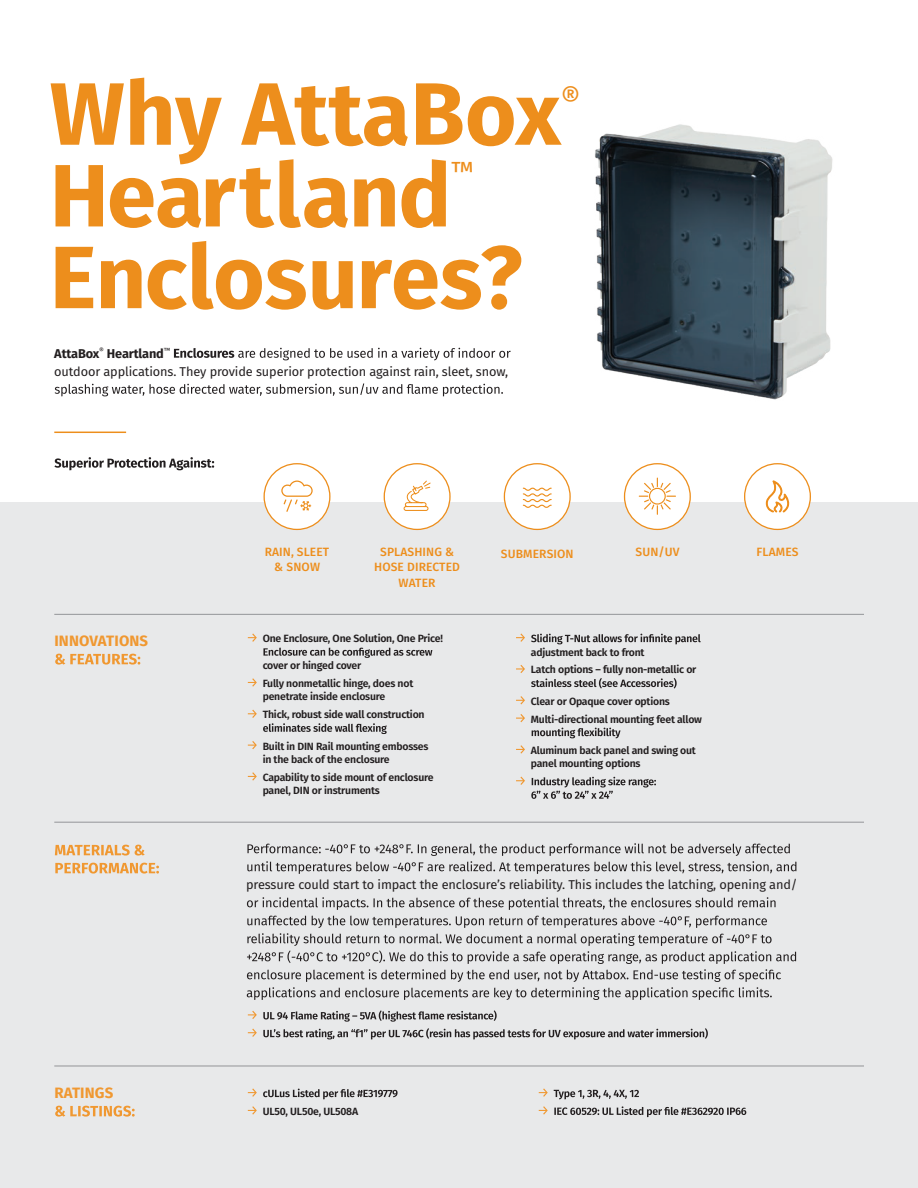
<style>
.page{position:relative;width:918px;height:1188px;background:#fff}
.page>*{position:absolute;margin:0;border:0;box-sizing:border-box;transform-origin:0 0}
.t1{font:700 88.5px "Fira Sans";letter-spacing:-.005em;color:#ed8e1c}
.t2{font:30.6px "Fira Sans";color:#ed8e1c}
.t3{font:26.25px "Fira Sans";color:#ed8e1c}
.t4{font:700 15px "Fira Sans";letter-spacing:.01em;color:#f09831}
.t5{font:12.75px/18px "Fira Sans";letter-spacing:-.01em;color:#231f20}
.t6{font:500 12px/15.6px "Fira Sans";letter-spacing:.01em;color:#ed8e1c;text-align:center}
.t7{font:600 10.5px/17.9px "Fira Sans";letter-spacing:-.02em;color:#231f20}
.s1{font-weight:700}
</style>
<div class="page">
<hr style="left:917px;top:0;width:1px;height:123px;background:#e7e8e7">
<div style="left:0;top:502px;width:918px;height:686px;background:#e8e9ea"></div>
<svg style="left:247px;top:843px;width:549px;height:31px"></svg>
<svg style="left:247px;top:897px;width:529px;height:13px"></svg>
<svg style="left:247px;top:916px;width:549px;height:84px"></svg>
<svg style="left:248px;top:1011px;width:9px;height:8px"></svg>
<svg style="left:263px;top:1010px;width:234px;height:12px"></svg>
<svg style="left:248px;top:1029px;width:9px;height:8px"></svg>
<svg style="left:263px;top:1028px;width:445px;height:11px"></svg>
<svg style="left:174px;top:348px;width:337px;height:12px"></svg>
<svg style="left:55px;top:383px;width:448px;height:13px"></svg>
<div style="left:264px;top:464px;width:66px;height:65px;background:#fff;border-radius:50%"></div>
<div style="left:263px;top:463px;width:68px;height:67px;border:1px solid #ed8e1c;border-radius:50%"></div>
<svg style="left:281px;top:481px;width:32px;height:31px"></svg>
<div style="left:504px;top:464px;width:66px;height:65px;background:#fff;border-radius:50%"></div>
<div style="left:504px;top:463px;width:67px;height:67px;border:1px solid #ed8e1c;border-radius:50%"></div>
<svg style="left:523px;top:488px;width:29px;height:20px"></svg>
<div style="left:745px;top:464px;width:65px;height:65px;background:#fff;border-radius:50%"></div>
<div style="left:744px;top:463px;width:67px;height:67px;border:1px solid #ed8e1c;border-radius:50%"></div>
<svg style="left:766px;top:481px;width:23px;height:31px"></svg>
<svg style="left:56px;top:241px;width:465px;height:69px"></svg>
<hr style="left:54px;top:432px;width:72px;height:1px;background:#ed8e1c">
<svg style="left:55px;top:654px;width:85px;height:11px"></svg>
<svg style="left:55px;top:845px;width:90px;height:11px"></svg>
<svg style="left:55px;top:863px;width:104px;height:11px"></svg>
<svg style="left:55px;top:1106px;width:80px;height:11px"></svg>
<svg style="left:248px;top:1088px;width:9px;height:9px"></svg>
<svg style="left:263px;top:1089px;width:135px;height:10px"></svg>
<svg style="left:248px;top:1106px;width:9px;height:9px"></svg>
<svg style="left:539px;top:1088px;width:9px;height:9px"></svg>
<svg style="left:554px;top:1090px;width:85px;height:9px"></svg>
<svg style="left:539px;top:1106px;width:9px;height:9px"></svg>
<svg style="left:554px;top:1106px;width:192px;height:11px"></svg>
<hr style="left:54px;top:614px;width:810px;height:1px;background:#939598">
<hr style="left:54px;top:822px;width:810px;height:1px;background:#939598">
<hr style="left:54px;top:1066px;width:810px;height:1px;background:#939598">
<svg style="left:54px;top:457px;width:160px;height:13px"></svg>
<img style="left:595px;top:124px;width:238px;height:276px">
<div style="left:384px;top:464px;width:66px;height:65px;background:#fff;border-radius:50%"></div>
<div style="left:384px;top:463px;width:67px;height:67px;border:1px solid #ed8e1c;border-radius:50%"></div>
<svg style="left:403px;top:480px;width:28px;height:31px"></svg>
<div style="left:625px;top:464px;width:65px;height:65px;background:#fff;border-radius:50%"></div>
<div style="left:624px;top:463px;width:67px;height:67px;border:1px solid #ed8e1c;border-radius:50%"></div>
<svg style="left:639px;top:478px;width:37px;height:37px"></svg>
<svg style="left:248px;top:633px;width:9px;height:9px"></svg>
<svg style="left:263px;top:648px;width:169px;height:10px"></svg>
<svg style="left:248px;top:678px;width:9px;height:9px"></svg>
<svg style="left:248px;top:710px;width:9px;height:8px"></svg>
<svg style="left:263px;top:723px;width:124px;height:11px"></svg>
<svg style="left:248px;top:741px;width:9px;height:8px"></svg>
<svg style="left:248px;top:772px;width:9px;height:9px"></svg>
<svg style="left:516px;top:633px;width:9px;height:9px"></svg>
<svg style="left:531px;top:634px;width:170px;height:10px"></svg>
<svg style="left:516px;top:665px;width:9px;height:8px"></svg>
<svg style="left:531px;top:678px;width:146px;height:11px"></svg>
<svg style="left:516px;top:696px;width:9px;height:8px"></svg>
<svg style="left:516px;top:714px;width:9px;height:8px"></svg>
<svg style="left:532px;top:728px;width:89px;height:10px"></svg>
<svg style="left:516px;top:745px;width:9px;height:9px"></svg>
<svg style="left:516px;top:777px;width:9px;height:8px"></svg>
<svg style="left:531px;top:777px;width:125px;height:22px"></svg>
<h1 class="t1" style="left:50px;top:52px;width:513px">Why AttaBox</h1>
<h2 class="t2" style="left:561px;top:77px;width:21px">®</h2>
<h1 class="t1" style="left:50px;top:134px;width:403px">Heartland</h1>
<h3 class="t3" style="left:451px;top:152px;width:25px">™</h3>
<p class="t5" style="left:54px;top:344px;width:455px"><span class="s1">AttaBox</span><sup>®</sup> <span class="s1">Heartland</span><sup>™<br></sup>outdoor applications. They provide superior protection against rain, sleet, snow,</p>
<h3 class="t4" style="left:54px;top:631px;width:95px">INNOVATIONS</h3>
<h3 class="t4" style="left:54px;top:1083px;width:60px">RATINGS</h3>
<p class="t6" style="left:374px;top:544px;width:87px">SPLASHING &amp;<br>HOSE DIRECTED<br>WATER</p>
<p class="t6" style="left:636px;top:544px;width:46px">SUN/UV</p>
<p class="t6" style="left:265px;top:544px;width:66px">RAIN, SLEET &amp; SNOW</p>
<p class="t6" style="left:501px;top:546px;width:74px">SUBMERSION</p>
<p class="t6" style="left:757px;top:544px;width:43px">FLAMES</p>
<p class="t7" style="left:263px;top:629px;width:182px">One Enclosure, One Solution, One Price!</p>
<p class="t7" style="left:263px;top:656px;width:152px">cover or hinged cover<br>Fully nonmetallic hinge, does not</p>
<p class="t7" style="left:263px;top:687px;width:163px">penetrate inside enclosure<br>Thick, robust side wall construction</p>
<p class="t7" style="left:263px;top:739px;width:167px;line-height:13.5px">Built in DIN Rail mounting embosses in the back of the enclosure</p>
<p class="t7" style="left:263px;top:770px;width:172px;line-height:13.5px">Capability to side mount of enclosure panel, DIN or instruments</p>
<p class="t7" style="left:531px;top:642px;width:167px">adjustment back to front<br>Latch options – fully non-metallic or</p>
<p class="t7" style="left:531px;top:692px;width:173px">Clear or Opaque cover options<br>Multi-directional mounting feet allow</p>
<p class="t7" style="left:531px;top:743px;width:167px;line-height:13.5px">Aluminum back panel and swing out panel mounting options</p>
<p class="t5" style="left:246px;top:876px;width:553px">pressure could start to impact the enclosure’s reliability. This includes the latching, opening and/</p>
<p class="t7" style="left:263px;top:1102px;width:97px">UL50, UL50e, UL508A</p>
</div>
